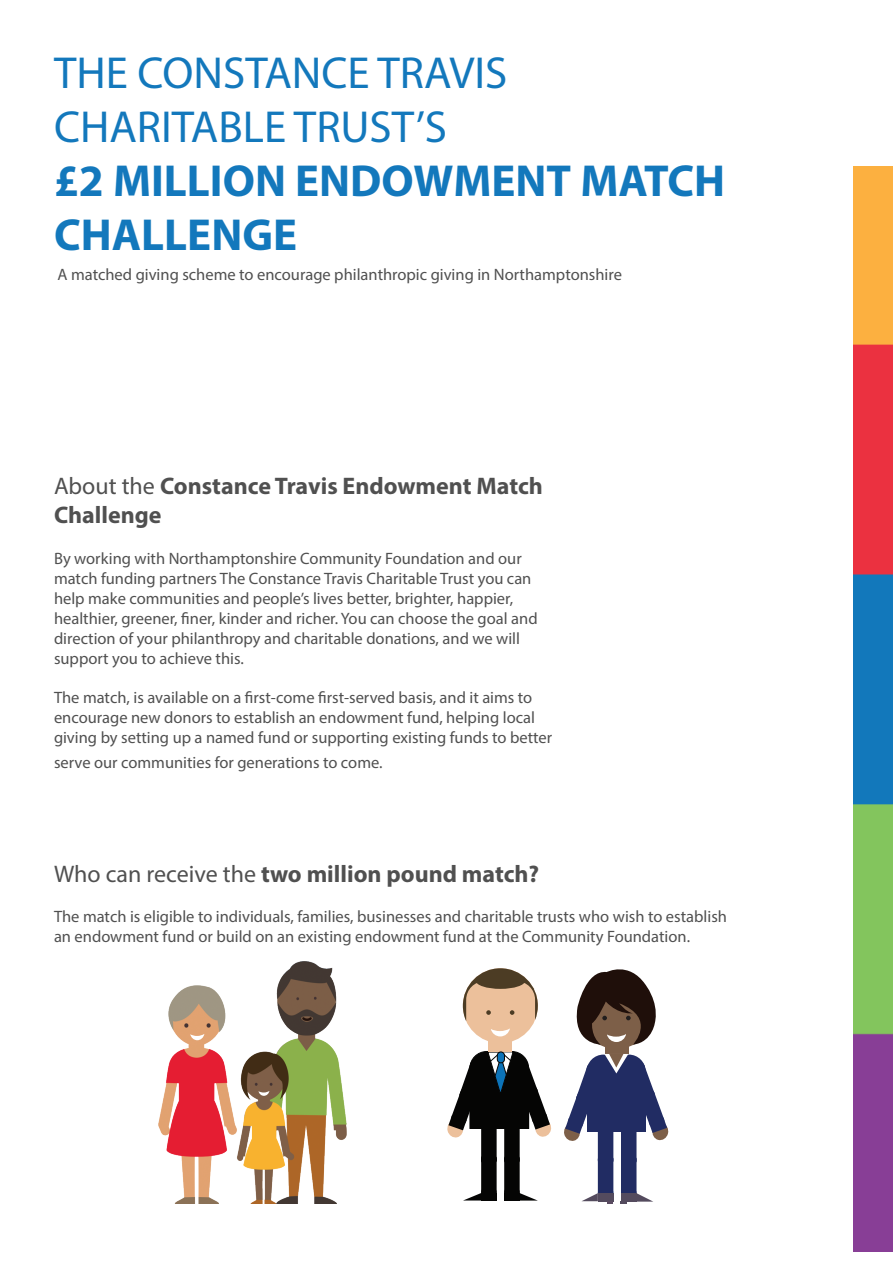
<style>
.page{position:relative;width:893px;height:1263px;background:#fff}
.page>*{position:absolute;margin:0;border:0;box-sizing:border-box;transform-origin:0 0}
.t1{font:45px "Myriad Pro";color:#1378bc}
.t2{font:700 45px/54px "Myriad Pro";color:#1378bc}
.t3{font:700 24px/28.8px "Myriad Pro";color:#505050}
.t4{font:16.5px/19.8px "Myriad Pro";color:#505050}
.s1{font-weight:400}
</style>
<div class="page">
<img style="left:853px;top:166px;width:40px;height:1085px">
<svg style="left:464px;top:1193px;width:17px;height:7px"></svg>
<div style="left:481px;top:1193px;width:16px;height:7px;background:#050504"></div>
<div style="left:481px;top:1152px;width:16px;height:48px;background:#050504;border-radius:8px"></div>
<div style="left:481px;top:1118px;width:16px;height:49px;background:#050504;border-radius:8px"></div>
<div style="left:504px;top:1119px;width:16px;height:48px;background:#050504;border-radius:8px"></div>
<div style="left:504px;top:1193px;width:16px;height:7px;background:#050504"></div>
<svg style="left:520px;top:1193px;width:16px;height:7px"></svg>
<div style="left:504px;top:1152px;width:16px;height:48px;background:#050504;border-radius:8px"></div>
<div style="left:489px;top:1037px;width:23px;height:15px;background:#ecc09b"></div>
<svg style="left:447px;top:1051px;width:105px;height:87px"></svg>
<div style="left:497px;top:1052px;width:7px;height:11px;background:#0c73b8;border-radius:4px"></div>
<div style="left:497px;top:1052px;width:8px;height:11px;border:1px solid #050504;border-radius:4px"></div>
<div style="left:463px;top:968px;width:75px;height:75px;background:#ecc09b;border-radius:50%"></div>
<svg style="left:491px;top:1028px;width:19px;height:8px"></svg>
<svg style="left:463px;top:968px;width:75px;height:53px"></svg>
<div style="left:476px;top:973px;width:49px;height:16px;background:#4c3c24;border-radius:50%"></div>
<img style="left:159px;top:961px;width:187px;height:243px">
<svg style="left:190px;top:1034px;width:14px;height:6px"></svg>
<svg style="left:258px;top:1091px;width:11px;height:5px"></svg>
<div style="left:621px;top:1152px;width:15px;height:49px;background:#212c63;border-radius:8px"></div>
<div style="left:621px;top:1119px;width:15px;height:48px;background:#212c63;border-radius:8px"></div>
<svg style="left:621px;top:1201px;width:6px;height:3px"></svg>
<div style="left:621px;top:1193px;width:15px;height:8px;background:#544b5e"></div>
<svg style="left:636px;top:1193px;width:16px;height:8px"></svg>
<div style="left:598px;top:1152px;width:15px;height:49px;background:#212c63;border-radius:8px"></div>
<svg style="left:582px;top:1193px;width:16px;height:8px"></svg>
<div style="left:598px;top:1193px;width:15px;height:8px;background:#544b5e"></div>
<svg style="left:607px;top:1201px;width:6px;height:3px"></svg>
<div style="left:598px;top:1119px;width:15px;height:48px;background:#212c63;border-radius:8px"></div>
<div style="left:605px;top:1043px;width:23px;height:11px;background:#7d5f48"></div>
<svg style="left:564px;top:1053px;width:105px;height:89px"></svg>
<svg style="left:576px;top:969px;width:80px;height:76px"></svg>
<p class="t1" style="left:54px;top:45px;width:455px">THE CONSTANCE TRAVIS</p>
<p class="t1" style="left:54px;top:99px;width:394px">CHARITABLE TRUST’S</p>
<p class="t2" style="left:54px;top:152px;width:673px">£2 MILLION ENDOWMENT MATCH<br>CHALLENGE</p>
<p class="t4" style="left:57px;top:265px;width:566px">A matched giving scheme to encourage philanthropic giving in Northamptonshire</p>
<p class="t3" style="left:54px;top:471px;width:490px"><span class="s1">About the</span> Constance Travis Endowment Match<br>Challenge</p>
<p class="t4" style="left:54px;top:549px;width:485px">By working with Northamptonshire Community Foundation and our match funding partners The Constance Travis Charitable Trust you can help make communities and people’s lives better, brighter, happier, healthier, greener, finer, kinder and richer. You can choose the goal and direction of your philanthropy and charitable donations, and we will</p>
<p class="t4" style="left:54px;top:648px;width:191px">support you to achieve this.</p>
<p class="t4" style="left:54px;top:687px;width:500px">The match, is available on a first-come first-served basis, and it aims to encourage new donors to establish an endowment fund, helping local giving by setting up a named fund or supporting existing funds to better</p>
<p class="t4" style="left:54px;top:752px;width:330px">serve our communities for generations to come.</p>
<p class="t3" style="left:54px;top:859px;width:487px"><span class="s1">Who can receive the</span> two million pound match?</p>
<p class="t4" style="left:54px;top:906px;width:674px">The match is eligible to individuals, families, businesses and charitable trusts who wish to establish</p>
<p class="t4" style="left:54px;top:926px;width:638px">an endowment fund or build on an existing endowment fund at the Community Foundation.</p>
</div>
